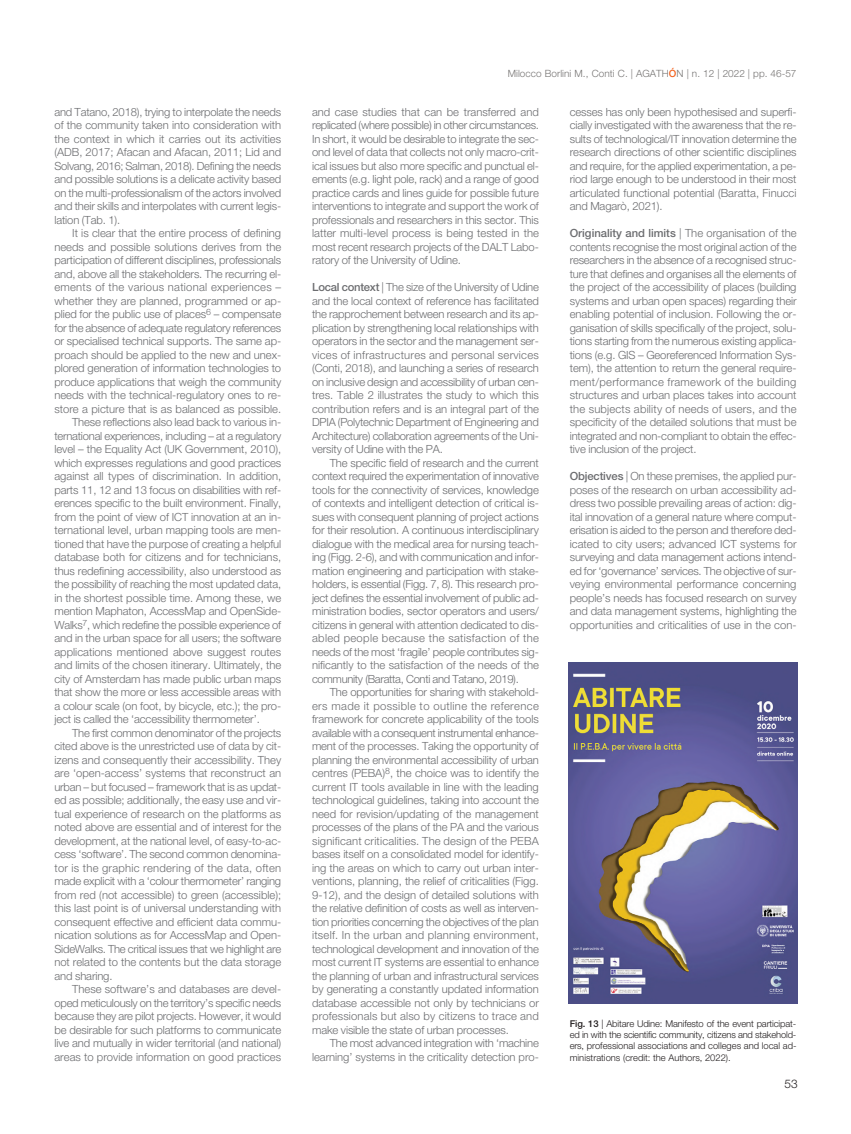
<style>
.page{position:relative;width:851px;height:1134px;background:#fff}
.page>*{position:absolute;margin:0;border:0;box-sizing:border-box;transform-origin:0 0}
.t1{font:300 11.88px "Helvetica Neue LT Std";color:#231f20}
.t2{font:300 11.25px/13.5px "Helvetica Neue LT Std";letter-spacing:-.01em;color:#6c6d70;text-align:justify}
.t3{font:300 10px "Helvetica Neue LT Std";letter-spacing:.005em;color:#777574}
.t4{font:300 9.38px/11.2px "Helvetica Neue LT Std";color:#231f20;text-align:justify}
.s1{font-weight:500;color:#f36421}
.s2{font-weight:500}
</style>
<div class="page">
<img style="left:568px;top:662px;width:229px;height:341px">
<p class="t2" style="left:54px;top:106px;width:228px">and Tatano, 2018), trying to interpolate the needs of the community taken into consideration with the context in which it carries out its activities (ADB, 2017; Afacan and Afacan, 2011; Lid and Solvang, 2016; Salman, 2018). Defining the needs and possible solutions is a delicate activity based on the multi-professionalism of the actors involved and their skills and interpolates with current legis&shy;lation (Tab. 1).</p>
<p class="t2" style="left:54px;top:227px;width:228px;text-indent:18px">It is clear that the entire process of defining needs and possible solutions derives from the participation of different disciplines, professionals and, above all the stakeholders. The recurring el&shy;ements of the various national experiences – whether they are planned, programmed or ap&shy;plied for the public use of places<sup>6</sup> – compensate for the absence of adequate regulatory references or specialised technical supports. The same ap&shy;proach should be applied to the new and unex&shy;plored generation of information technologies to produce applications that weigh the community needs with the technical-regulatory ones to re&shy;store a picture that is as balanced as possible.</p>
<p class="t2" style="left:54px;top:416px;width:228px;text-indent:18px">These reflections also lead back to various in&shy;ternational experiences, including – at a regulatory level – the Equality Act (UK Government, 2010), which expresses regulations and good practices against all types of discrimination. In addition, parts 11, 12 and 13 focus on disabilities with ref&shy;erences specific to the built environment. Finally, from the point of view of ICT innovation at an in&shy;ternational level, urban mapping tools are men&shy;tioned that have the purpose of creating a helpful database both for citizens and for technicians, thus redefining accessibility, also understood as the possibility of reaching the most updated data, in the shortest possible time. Among these, we mention Maphaton, AccessMap and OpenSide-Walks<sup>7</sup>, which redefine the possible experience of and in the urban space for all users; the software applications mentioned above suggest routes and limits of the chosen itinerary. Ultimately, the city of Amsterdam has made public urban maps that show the more or less accessible areas with a colour scale (on foot, by bicycle, etc.); the pro&shy;ject is called the ‘accessibility thermometer’.</p>
<p class="t2" style="left:54px;top:727px;width:228px;text-indent:18px">The first common denominator of the projects cited above is the unrestricted use of data by cit&shy;izens and consequently their accessibility. They are ‘open-access’ systems that reconstruct an urban – but focused – framework that is as updat&shy;ed as possible; additionally, the easy use and vir&shy;tual experience of research on the platforms as noted above are essential and of interest for the development, at the national level, of easy-to-ac&shy;cess ‘software’. The second common denomina&shy;tor is the graphic rendering of the data, often made explicit with a ‘colour thermometer’ ranging from red (not accessible) to green (accessible); this last point is of universal understanding with consequent effective and efficient data commu&shy;nication solutions as for AccessMap and Open-SideWalks. The critical issues that we highlight are not related to the contents but the data storage and sharing.</p>
<p class="t2" style="left:54px;top:983px;width:228px;text-indent:18px">These software’s and databases are devel&shy;oped meticulously on the territory’s specific needs because they are pilot projects. However, it would be desirable for such platforms to communicate live and mutually in wider territorial (and national) areas to provide information on good practices</p>
<p class="t3" style="left:507px;top:70px;width:290px">Milocco Borlini M., Conti C. | AGATH<span class="s1">Ó</span>N | n. 12 | 2022 | pp. 46-57</p>
<p class="t2" style="left:312px;top:106px;width:228px">and case studies that can be transferred and replicated (where possible) in other circumstances.<br>In short, it would be desirable to integrate the sec&shy;ond level of data that collects not only macro-crit&shy;ical issues but also more specific and punctual el&shy;ements (e.g. light pole, rack) and a range of good practice cards and lines guide for possible future interventions to integrate and support the work of professionals and researchers in this sector. This latter multi-level process is being tested in the most recent research projects of the DALT Labo&shy;ratory of the University of Udine.</p>
<p class="t2" style="left:312px;top:281px;width:228px"><span class="s2">Local context</span> | The size of the University of Udine and the local context of reference has facilitated the rapprochement between research and its ap&shy;plication by strengthening local relationships with operators in the sector and the management ser&shy;vices of infrastructures and personal services (Conti, 2018), and launching a series of research on inclusive design and accessibility of urban cen&shy;tres. Table 2 illustrates the study to which this contribution refers and is an integral part of the DPIA (Polytechnic Department of Engineering and Architecture) collaboration agreements of the Uni&shy;versity of Udine with the PA.</p>
<p class="t2" style="left:312px;top:457px;width:228px;text-indent:18px">The specific field of research and the current context required the experimentation of innovative tools for the connectivity of services, knowledge of contexts and intelligent detection of critical is&shy;sues with consequent planning of project actions for their resolution. A continuous interdisciplinary dialogue with the medical area for nursing teach&shy;ing (Figg. 2-6), and with communication and infor&shy;mation engineering and participation with stake&shy;holders, is essential (Figg. 7, 8). This research pro&shy;ject defines the essential involvement of public ad&shy;ministration bodies, sector operators and users/ citizens in general with attention dedicated to dis&shy;abled people because the satisfaction of the needs of the most ‘fragile’ people contributes sig&shy;nificantly to the satisfaction of the needs of the community (Baratta, Conti and Tatano, 2019).</p>
<p class="t2" style="left:312px;top:686px;width:228px;text-indent:18px">The opportunities for sharing with stakehold&shy;ers made it possible to outline the reference framework for concrete applicability of the tools available with a consequent instrumental enhance&shy;ment of the processes. Taking the opportunity of planning the environmental accessibility of urban centres (PEBA)<sup>8</sup>, the choice was to identify the current IT tools available in line with the leading technological guidelines, taking into account the need for revision/updating of the management processes of the plans of the PA and the various significant criticalities. The design of the PEBA bases itself on a consolidated model for identify&shy;ing the areas on which to carry out urban inter&shy;ventions, planning, the relief of criticalities (Figg.<br>9-12), and the design of detailed solutions with the relative definition of costs as well as interven&shy;tion priorities concerning the objectives of the plan itself. In the urban and planning environment, technological development and innovation of the most current IT systems are essential to enhance the planning of urban and infrastructural services by generating a constantly updated information database accessible not only by technicians or professionals but also by citizens to trace and make visible the state of urban processes.</p>
<p class="t2" style="left:312px;top:1037px;width:228px;text-align:right">The most advanced integration with ‘machine learning’ systems in the criticality detection pro-</p>
<p class="t2" style="left:569px;top:106px;width:228px">cesses has only been hypothesised and superfi&shy;cially investigated with the awareness that the re&shy;sults of technological/IT innovation determine the research directions of other scientific disciplines and require, for the applied experimentation, a pe&shy;riod large enough to be understood in their most articulated functional potential (Baratta, Finucci and Magarò, 2021).</p>
<p class="t2" style="left:569px;top:227px;width:228px"><span class="s2">Originality and limits</span> | The organisation of the contents recognise the most original action of the researchers in the absence of a recognised struc&shy;ture that defines and organises all the elements of the project of the accessibility of places (building systems and urban open spaces) regarding their enabling potential of inclusion. Following the or&shy;ganisation of skills specifically of the project, solu&shy;tions starting from the numerous existing applica&shy;tions (e.g. GIS – Georeferenced Information Sys&shy;tem), the attention to return the general require&shy;ment/performance framework of the building structures and urban places takes into account the subjects ability of needs of users, and the specificity of the detailed solutions that must be integrated and non-compliant to obtain the effec&shy;tive inclusion of the project.</p>
<p class="t2" style="left:569px;top:470px;width:228px"><span class="s2">Objectives</span> | On these premises, the applied pur&shy;poses of the research on urban accessibility ad&shy;dress two possible prevailing areas of action: dig&shy;ital innovation of a general nature where comput&shy;erisation is aided to the person and therefore ded&shy;icated to city users; advanced ICT systems for surveying and data management actions intend&shy;ed for ‘governance’ services. The objective of sur&shy;veying environmental performance concerning people’s needs has focused research on survey and data management systems, highlighting the opportunities and criticalities of use in the con-</p>
<p class="t4" style="left:569px;top:1019px;width:228px"><span class="s2">Fig. 13</span> | Abitare Udine: Manifesto of the event participat&shy;ed in with the scientific community, citizens and stakehold&shy;ers, professional associations and colleges and local ad&shy;ministrations (credit: the Authors, 2022).</p>
<p class="t1" style="left:784px;top:1079px;width:15px">53</p>
</div>
